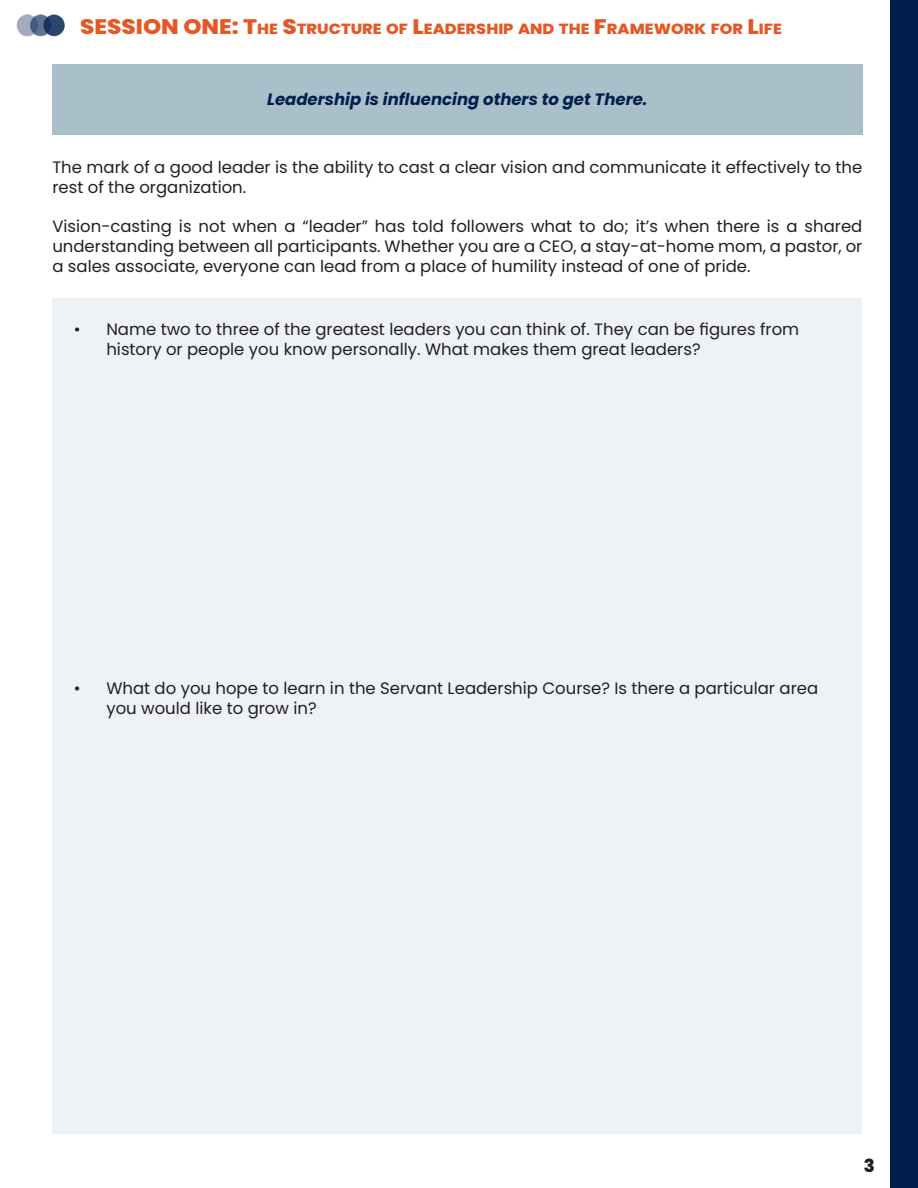
<style>
.page{position:relative;width:918px;height:1188px;background:#fff}
.page>*{position:absolute;margin:0;border:0;box-sizing:border-box;transform-origin:0 0}
.t1{font:800 18px "Poppins";color:#231f20}
.t2{font:16.5px/19.8px "Poppins";color:#231f20}
.t3{font:italic 700 16.5px "Poppins";color:#001f4c}
.t4{font:800 14.7px "Poppins";color:#e55825;scale:1.1 1}
.s1{font-size:21px}
</style>
<div class="page">
<div style="left:52px;top:298px;width:810px;height:836px;background:#eef2f4"></div>
<div style="left:891px;top:0;width:27px;height:1188px;background:#001f4c"></div>
<img style="left:16px;top:14px;width:49px;height:23px">
<div style="left:52px;top:65px;width:811px;height:70px;background:#a9bfca"></div>
<p class="t4" style="left:80px;top:20px;width:639px"><span class="s1">SESSION ONE:</span> <span class="s1">T</span>HE <span class="s1">S</span>TRUCTURE OF <span class="s1">L</span>EADERSHIP AND THE <span class="s1">F</span>RAMEWORK FOR <span class="s1">L</span>IFE</p>
<p class="t3" style="left:267px;top:90px;width:382px">Leadership is influencing others to get There.</p>
<p class="t2" style="left:52px;top:157px;width:811px">The mark of a good leader is the ability to cast a clear vision and communicate it effectively to the rest of the organization.</p>
<p class="t2" style="left:52px;top:217px;width:812px;text-align:justify">Vision-casting is not when a “leader” has told followers what to do; it’s when there is a shared understanding between all participants. Whether you are a CEO, a stay-at-home mom, a pastor, or a sales associate, everyone can lead from a place of humility instead of one of pride.</p>
<p class="t2" style="left:74px;top:319px;width:727px">• Name two to three of the greatest leaders you can think of. They can be figures from</p>
<p class="t2" style="left:106px;top:339px;width:596px">history or people you know personally. What makes them great leaders?</p>
<p class="t2" style="left:74px;top:678px;width:746px">• What do you hope to learn in the Servant Leadership Course? Is there a particular area</p>
<p class="t2" style="left:106px;top:698px;width:212px">you would like to grow in?</p>
<p class="t1" style="left:864px;top:1156px;width:12px">3</p>
</div>
